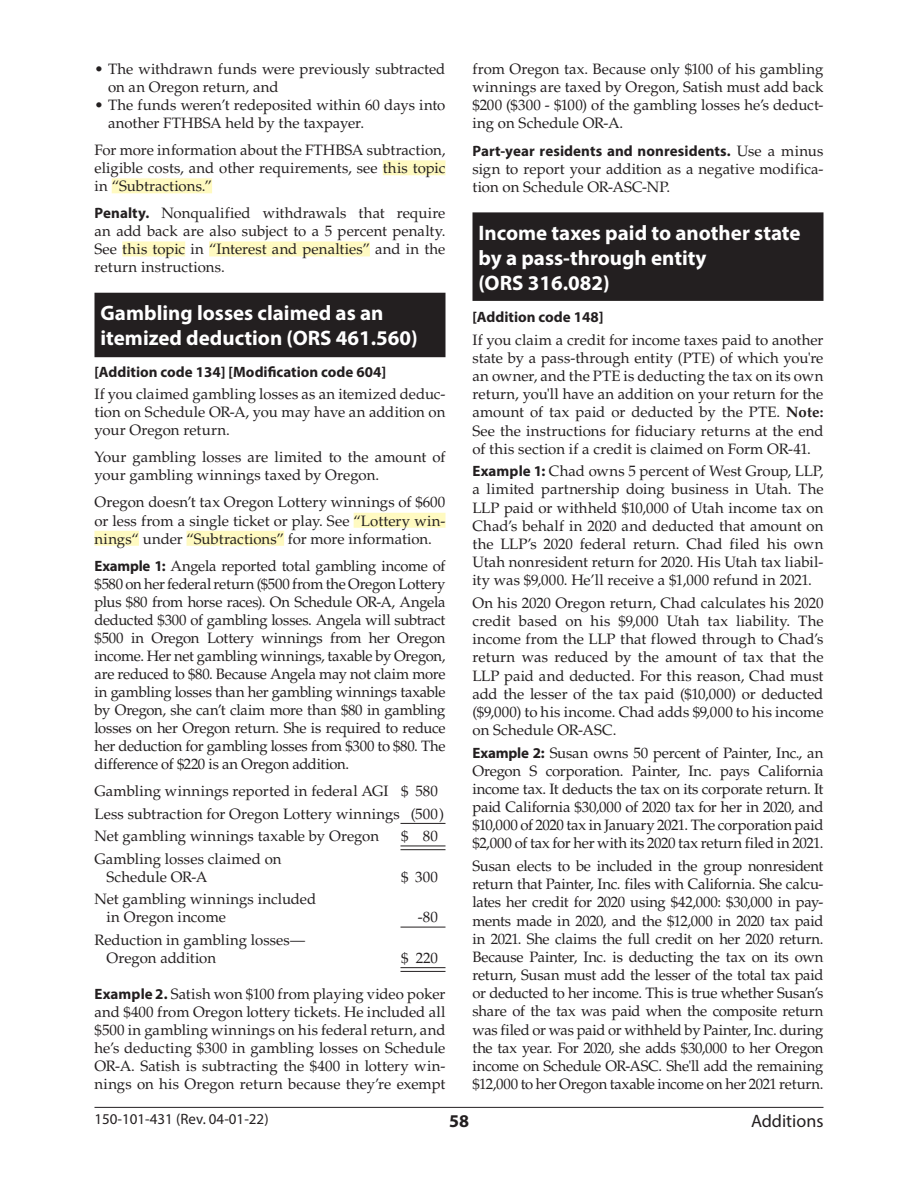
<style>
.page{position:relative;width:918px;height:1188px;background:#fff}
.page>*{position:absolute;margin:0;border:0;box-sizing:border-box;transform-origin:0 0}
.Reverse_Header_3-lin{font:700 21px/25.3px "Myriad Pro";color:#fff}
.Reverse_Header_2-lin{font:700 21px/25.2px "Myriad Pro";color:#fff}
.t1{font:18px "Myriad Pro";color:#231f20}
.t2{font:700 18px "Myriad Pro";color:#231f20}
.Body_text_EL6{font:15px/18.1px "Palatino LT Std";color:#231f20;text-align:justify}
.Addition_code{font:700 15px "Myriad Pro";color:#231f20}
.t3{font:15px "Myriad Pro";color:#231f20}
.s1{font-family:"Myriad Pro";font-weight:700}
.s2{font-weight:700}
</style>
<div class="page">
<hr style="left:94px;top:1107px;width:730px;height:1px;background:#231f20">
<div style="left:383px;top:160px;width:63px;height:15px;background:#fffac1"></div>
<div style="left:112px;top:178px;width:100px;height:15px;background:#fffac1"></div>
<div style="left:122px;top:241px;width:63px;height:15px;background:#fffac1"></div>
<div style="left:209px;top:241px;width:161px;height:15px;background:#fffac1"></div>
<div style="left:94px;top:293px;width:352px;height:64px;background:#231f20"></div>
<div style="left:354px;top:513px;width:92px;height:15px;background:#fffac1"></div>
<div style="left:94px;top:531px;width:45px;height:15px;background:#fffac1"></div>
<div style="left:187px;top:531px;width:97px;height:15px;background:#fffac1"></div>
<hr style="left:400px;top:823px;width:46px;height:1px;background:#231f20">
<hr style="left:400px;top:849px;width:46px;height:1px;background:#231f20">
<hr style="left:400px;top:846px;width:46px;height:1px;background:#231f20">
<hr style="left:400px;top:927px;width:46px;height:1px;background:#231f20">
<hr style="left:400px;top:971px;width:46px;height:1px;background:#231f20">
<hr style="left:400px;top:967px;width:46px;height:1px;background:#231f20">
<div style="left:472px;top:212px;width:352px;height:89px;background:#231f20"></div>
<p class="Body_text_EL6" style="left:472px;top:60px;width:353px">from Oregon tax. Because only $100 of his gambling winnings are taxed by Oregon, Satish must add back $200 ($300 - $100) of the gambling losses he’s deduct&shy;ing on Schedule OR-A.</p>
<p class="Body_text_EL6" style="left:472px;top:142px;width:353px"><span class="s1">Part-year residents and nonresidents.</span> Use a minus sign to report your addition as a negative modifica&shy;tion on Schedule OR-ASC-NP.</p>
<p class="Reverse_Header_3-lin" style="left:478px;top:219px;width:324px">Income taxes paid to another state by a pass-through entity<br>(ORS 316.082)</p>
<p class="Addition_code" style="left:472px;top:307px;width:133px">[Addition code 148]</p>
<p class="Body_text_EL6" style="left:472px;top:331px;width:353px">If you claim a credit for income taxes paid to another state by a pass-through entity (PTE) of which you're an owner, and the PTE is deducting the tax on its own return, you'll have an addition on your return for the amount of tax paid or deducted by the PTE. <span class="s2">Note:<br></span>See the instructions for fiduciary returns at the end of this section if a credit is claimed on Form OR-41.</p>
<p class="Body_text_EL6" style="left:472px;top:462px;width:353px"><span class="s1">Example 1:</span> Chad owns 5 percent of West Group, LLP, a limited partnership doing business in Utah. The LLP paid or withheld $10,000 of Utah income tax on Chad’s behalf in 2020 and deducted that amount on the LLP’s 2020 federal return. Chad filed his own Utah nonresident return for 2020. His Utah tax liabil&shy;ity was $9,000. He’ll receive a $1,000 refund in 2021.</p>
<p class="Body_text_EL6" style="left:472px;top:594px;width:353px">On his 2020 Oregon return, Chad calculates his 2020 credit based on his $9,000 Utah tax liability. The income from the LLP that flowed through to Chad’s return was reduced by the amount of tax that the LLP paid and deducted. For this reason, Chad must add the lesser of the tax paid ($10,000) or deducted ($9,000) to his income. Chad adds $9,000 to his income on Schedule OR-ASC.</p>
<p class="Body_text_EL6" style="left:472px;top:744px;width:353px"><span class="s1">Example 2:</span> Susan owns 50 percent of Painter, Inc., an Oregon S corporation. Painter, Inc. pays California income tax. It deducts the tax on its corporate return. It paid California $30,000 of 2020 tax for her in 2020, and $10,000 of 2020 tax in January 2021. The corporation paid $2,000 of tax for her with its 2020 tax return filed in 2021.</p>
<p class="Body_text_EL6" style="left:472px;top:857px;width:353px">Susan elects to be included in the group nonresident return that Painter, Inc. files with California. She calcu&shy;lates her credit for 2020 using $42,000: $30,000 in pay&shy;ments made in 2020, and the $12,000 in 2020 tax paid in 2021. She claims the full credit on her 2020 return.<br>Because Painter, Inc. is deducting the tax on its own return, Susan must add the lesser of the total tax paid or deducted to her income. This is true whether Susan’s share of the tax was paid when the composite return was filed or was paid or withheld by Painter, Inc. during the tax year. For 2020, she adds $30,000 to her Oregon income on Schedule OR-ASC. She'll add the remaining $12,000 to her Oregon taxable income on her 2021 return.</p>
<p class="t1" style="left:751px;top:1109px;width:74px">Additions</p>
<p class="Body_text_EL6" style="left:108px;top:60px;width:339px;text-indent:-14px">• The withdrawn funds were previously subtracted on an Oregon return, and</p>
<p class="Body_text_EL6" style="left:108px;top:96px;width:339px;text-indent:-14px">• The funds weren’t redeposited within 60 days into another FTHBSA held by the taxpayer.</p>
<p class="Body_text_EL6" style="left:94px;top:141px;width:353px">For more information about the FTHBSA subtraction, eligible costs, and other requirements, see this topic in “Subtractions.”</p>
<p class="Body_text_EL6" style="left:94px;top:204px;width:352px"><span class="s1">Penalty.</span> Nonqualified withdrawals that require an add back are also subject to a 5 percent penalty.<br>See this topic in “Interest and penalties” and in the return instructions.</p>
<p class="Reverse_Header_2-lin" style="left:100px;top:300px;width:319px">Gambling losses claimed as an itemized deduction (ORS 461.560)</p>
<p class="Addition_code" style="left:94px;top:362px;width:293px">[Addition code 134] [Modification code 604]</p>
<p class="Body_text_EL6" style="left:94px;top:385px;width:353px">If you claimed gambling losses as an itemized deduc&shy;tion on Schedule OR-A, you may have an addition on your Oregon return.</p>
<p class="Body_text_EL6" style="left:94px;top:449px;width:352px">Your gambling losses are limited to the amount of your gambling winnings taxed by Oregon.</p>
<p class="Body_text_EL6" style="left:94px;top:494px;width:352px">Oregon doesn’t tax Oregon Lottery winnings of $600 or less from a single ticket or play. See “Lottery win&shy;nings“ under “Subtractions” for more information.</p>
<p class="Body_text_EL6" style="left:94px;top:557px;width:353px"><span class="s1">Example 1:</span> Angela reported total gambling income of $580 on her federal return ($500 from the Oregon Lottery plus $80 from horse races). On Schedule OR-A, Angela deducted $300 of gambling losses. Angela will subtract $500 in Oregon Lottery winnings from her Oregon income. Her net gambling winnings, taxable by Oregon, are reduced to $80. Because Angela may not claim more in gambling losses than her gambling winnings taxable by Oregon, she can’t claim more than $80 in gambling losses on her Oregon return. She is required to reduce her deduction for gambling losses from $300 to $80. The difference of $220 is an Oregon addition.</p>
<p class="Body_text_EL6" style="left:94px;top:782px;width:345px">Gambling winnings reported in federal AGI $ 580</p>
<p class="Body_text_EL6" style="left:94px;top:805px;width:351px">Less subtraction for Oregon Lottery winnings (500)</p>
<p class="Body_text_EL6" style="left:94px;top:827px;width:286px">Net gambling winnings taxable by Oregon</p>
<p class="Body_text_EL6" style="left:401px;top:827px;width:38px">$ 80</p>
<p class="Body_text_EL6" style="left:94px;top:850px;width:189px">Gambling losses claimed on</p>
<p class="Body_text_EL6" style="left:106px;top:868px;width:103px">Schedule OR-A</p>
<p class="Body_text_EL6" style="left:401px;top:868px;width:38px">$ 300</p>
<p class="Body_text_EL6" style="left:94px;top:890px;width:223px">Net gambling winnings included</p>
<p class="Body_text_EL6" style="left:106px;top:908px;width:121px">in Oregon income</p>
<p class="Body_text_EL6" style="left:418px;top:908px;width:22px">-80</p>
<p class="Body_text_EL6" style="left:94px;top:931px;width:212px">Reduction in gambling losses—</p>
<p class="Body_text_EL6" style="left:106px;top:949px;width:111px">Oregon addition</p>
<p class="Body_text_EL6" style="left:401px;top:949px;width:38px">$ 220</p>
<p class="Body_text_EL6" style="left:94px;top:985px;width:353px"><span class="s1">Example 2.</span> Satish won $100 from playing video poker and $400 from Oregon lottery tickets. He included all $500 in gambling winnings on his federal return, and he’s deducting $300 in gambling losses on Schedule OR-A. Satish is subtracting the $400 in lottery win&shy;nings on his Oregon return because they’re exempt</p>
<p class="t3" style="left:94px;top:1110px;width:176px">150-101-431 (Rev. 04-01-22)</p>
<p class="t2" style="left:449px;top:1109px;width:21px">58</p>
</div>
